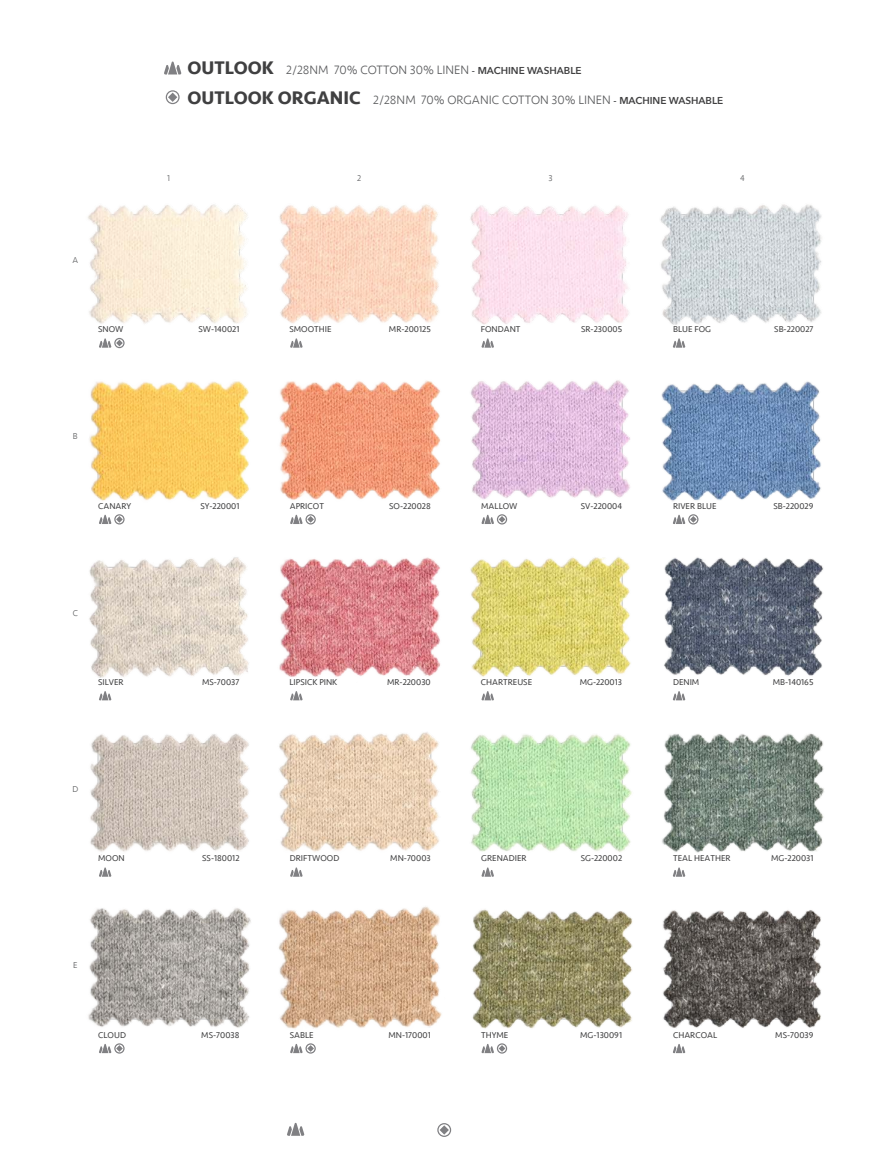
<style>
.page{position:relative;width:886px;height:1170px;background:#fff}
.page>*{position:absolute;margin:0;border:0;box-sizing:border-box;transform-origin:0 0}
.t1{font:300 12.5px "Seravek";color:#58595b}
.t2{font:8.75px "Seravek";color:#404041}
.t3{font:300 8.75px "Seravek";color:#58595b}
.s1{font-weight:700;font-size:18.75px;color:#404041}
.s2{font-family:"Avenir Next";font-weight:600;font-size:10px}
.s3{font-family:"Avenir Next";font-weight:600;font-size:10px;color:#404041}
</style>
<div class="page">
<svg style="left:673px;top:1044px;width:12px;height:9px"></svg>
<svg style="left:164px;top:61px;width:17px;height:13px"></svg>
<div style="left:166px;top:90px;width:14px;height:14px;border:1px solid #808083;border-radius:50%"></div>
<svg style="left:168px;top:93px;width:9px;height:9px"></svg>
<div style="left:114px;top:1043px;width:11px;height:10px;border:1px solid #808083;border-radius:50%"></div>
<svg style="left:99px;top:1043px;width:24px;height:10px"></svg>
<div style="left:305px;top:1043px;width:11px;height:10px;border:1px solid #808083;border-radius:50%"></div>
<svg style="left:290px;top:1043px;width:24px;height:10px"></svg>
<div style="left:497px;top:1043px;width:10px;height:10px;border:1px solid #808083;border-radius:50%"></div>
<svg style="left:481px;top:1043px;width:24px;height:10px"></svg>
<svg style="left:287px;top:1122px;width:17px;height:13px"></svg>
<div style="left:437px;top:1122px;width:14px;height:14px;border:1px solid #808083;border-radius:50%"></div>
<svg style="left:440px;top:1125px;width:9px;height:9px"></svg>
<img style="left:88px;top:204px;width:736px;height:827px">
<h1 class="t1" style="left:187px;top:63px;width:396px"><span class="s1">OUTLOOK</span> 2/28NM 70% COTTON 30% LINEN <span class="s2">-</span> <span class="s3">MACHINE WASHABLE</span></h1>
<h1 class="t1" style="left:187px;top:93px;width:537px"><span class="s1">OUTLOOK ORGANIC</span> 2/28NM 70% ORGANIC COTTON 30% LINEN <span class="s2">-</span> <span class="s3">MACHINE WASHABLE</span></h1>
<p class="t3" style="left:167px;top:173px;width:4px">1</p>
<p class="t3" style="left:357px;top:173px;width:6px">2</p>
<p class="t3" style="left:548px;top:173px;width:6px">3</p>
<p class="t3" style="left:740px;top:173px;width:6px">4</p>
<p class="t3" style="left:72px;top:255px;width:7px">A</p>
<p class="t2" style="left:98px;top:322px;width:27px">SNOW</p>
<p class="t2" style="left:198px;top:322px;width:43px">SW-140021</p>
<p class="t2" style="left:289px;top:322px;width:44px">SMOOTHIE</p>
<p class="t2" style="left:389px;top:322px;width:43px">MR-200125</p>
<p class="t2" style="left:481px;top:322px;width:41px">FONDANT</p>
<p class="t2" style="left:581px;top:322px;width:43px">SR-230005</p>
<p class="t2" style="left:673px;top:322px;width:40px">BLUE FOG</p>
<p class="t2" style="left:774px;top:322px;width:41px">SB-220027</p>
<p class="t3" style="left:73px;top:431px;width:6px">B</p>
<p class="t2" style="left:98px;top:499px;width:35px">CANARY</p>
<p class="t2" style="left:200px;top:499px;width:41px">SY-220001</p>
<p class="t3" style="left:73px;top:607px;width:7px">C</p>
<p class="t2" style="left:98px;top:675px;width:27px">SILVER</p>
<p class="t2" style="left:202px;top:675px;width:39px">MS-70037</p>
<p class="t2" style="left:290px;top:499px;width:36px">APRICOT</p>
<p class="t2" style="left:389px;top:499px;width:43px">SO-220028</p>
<p class="t2" style="left:289px;top:675px;width:49px">LIPSICK PINK</p>
<p class="t2" style="left:387px;top:675px;width:45px">MR-220030</p>
<p class="t2" style="left:481px;top:499px;width:38px">MALLOW</p>
<p class="t2" style="left:581px;top:499px;width:43px">SV-220004</p>
<p class="t2" style="left:481px;top:675px;width:53px">CHARTREUSE</p>
<p class="t2" style="left:580px;top:675px;width:44px">MG-220013</p>
<p class="t2" style="left:673px;top:499px;width:45px">RIVER BLUE</p>
<p class="t2" style="left:773px;top:499px;width:42px">SB-220029</p>
<p class="t2" style="left:673px;top:675px;width:28px">DENIM</p>
<p class="t2" style="left:773px;top:675px;width:42px">MB-140165</p>
<p class="t3" style="left:72px;top:784px;width:7px">D</p>
<p class="t2" style="left:98px;top:851px;width:28px">MOON</p>
<p class="t2" style="left:202px;top:851px;width:39px">SS-180012</p>
<p class="t3" style="left:73px;top:960px;width:6px">E</p>
<p class="t2" style="left:98px;top:1027px;width:29px">CLOUD</p>
<p class="t2" style="left:201px;top:1027px;width:40px">MS-70038</p>
<p class="t2" style="left:290px;top:851px;width:51px">DRIFTWOOD</p>
<p class="t2" style="left:390px;top:851px;width:42px">MN-70003</p>
<p class="t2" style="left:290px;top:1027px;width:25px">SABLE</p>
<p class="t2" style="left:388px;top:1027px;width:44px">MN-170001</p>
<p class="t2" style="left:481px;top:851px;width:47px">GRENADIER</p>
<p class="t2" style="left:581px;top:851px;width:43px">SG-220002</p>
<p class="t2" style="left:481px;top:1027px;width:29px">THYME</p>
<p class="t2" style="left:580px;top:1027px;width:43px">MG-130091</p>
<p class="t2" style="left:673px;top:851px;width:59px">TEAL HEATHER</p>
<p class="t2" style="left:771px;top:851px;width:44px">MG-220031</p>
<p class="t2" style="left:673px;top:1027px;width:46px">CHARCOAL</p>
<p class="t2" style="left:775px;top:1027px;width:40px">MS-70039</p>
</div>
